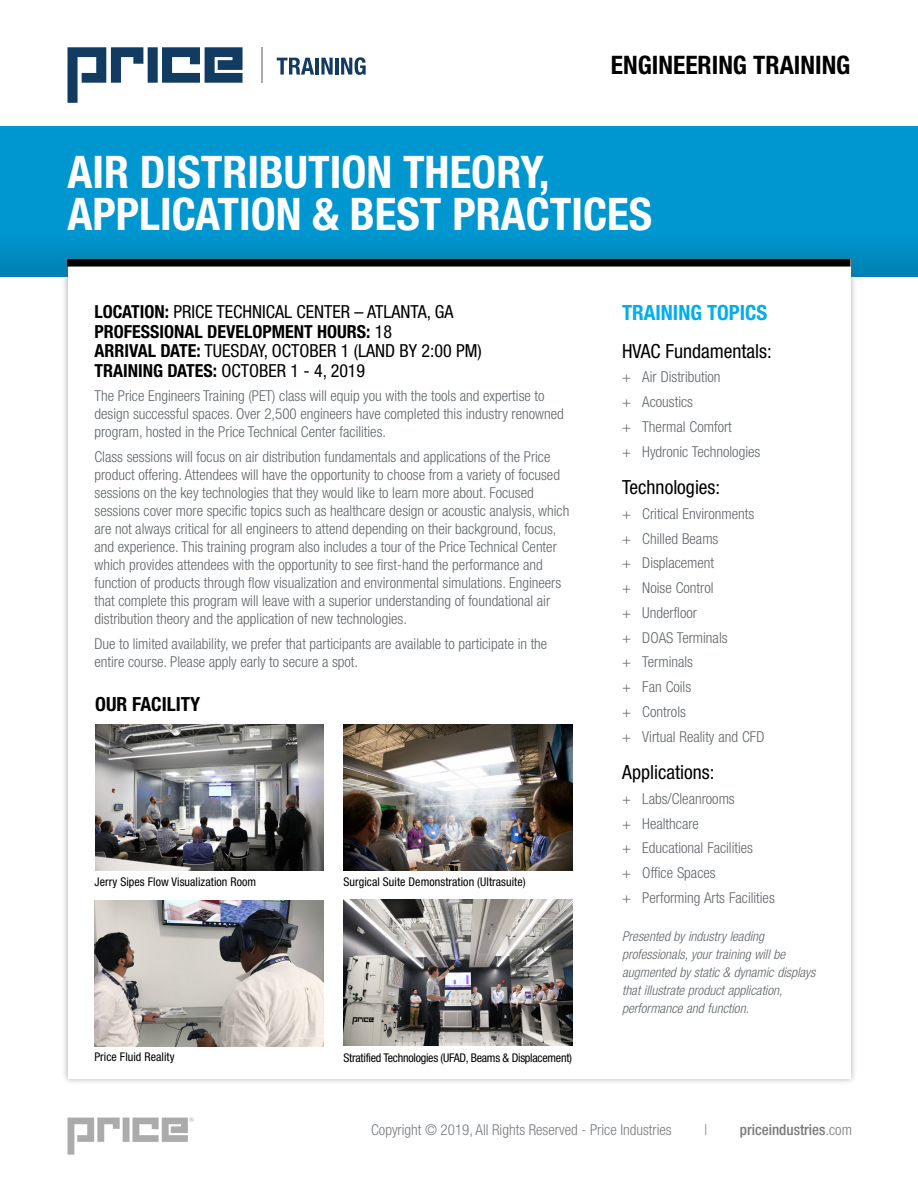
<style>
.page{position:relative;width:918px;height:1188px;background:#fff}
.page>*{position:absolute;margin:0;border:0;box-sizing:border-box;transform-origin:0 0}
.t1{font:700 condensed 45px/42px "Helvetica Neue LT Std";color:#fff}
.t2{font:700 condensed 25.5px "Helvetica Neue LT Std";color:#000}
.t3{font:700 condensed 21px "Helvetica Neue LT Std";color:#00aeef}
.t4{font:condensed 19.5px "Helvetica Neue LT Std";color:#000}
.t5{font:700 condensed 19.5px "Helvetica Neue LT Std";color:#000}
.t6{font:condensed 18px/19.5px "Helvetica Neue LT Std";color:#000}
.t7{font:300 condensed 15px/24.8px "Helvetica Neue LT Std";color:#60666a}
.t8{font:300 condensed 15px "Helvetica Neue LT Std";color:#767c80}
.t9{font:500 condensed 15px "Helvetica Neue LT Std";color:#767c80}
.t10{font:italic 300 condensed 13.5px/18px "Helvetica Neue LT Std";color:#60666a}
.t11{font:condensed 12px "Helvetica Neue LT Std";letter-spacing:.005em;color:#000}
.t12{font:condensed 12px "Helvetica Neue LT Std";letter-spacing:-.02em;color:#000}
.s1{font-weight:700}
.s2{font-weight:300}
</style>
<div class="page">
<div style="left:0;top:126px;width:918px;height:150px;background:#0096d0"></div>
<div style="left:0;top:233px;width:918px;height:43px;background:linear-gradient(to bottom,#0096d0,#0080b2)"></div>
<div style="left:61px;top:253px;width:796px;height:832px;background:#60666a;opacity:.53"></div>
<div style="left:68px;top:259px;width:782px;height:820px;background:#fff"></div>
<div style="left:67px;top:259px;width:783px;height:8px;background:#000"></div>
<img style="left:343px;top:724px;width:229px;height:146px">
<img style="left:343px;top:900px;width:229px;height:146px">
<img style="left:94px;top:901px;width:229px;height:145px">
<img style="left:95px;top:724px;width:228px;height:146px">
<svg style="left:68px;top:1118px;width:52px;height:37px"></svg>
<div style="left:123px;top:1118px;width:7px;height:24px;background:#ababab"></div>
<svg style="left:133px;top:1118px;width:61px;height:24px"></svg>
<svg style="left:277px;top:58px;width:37px;height:17px"></svg>
<hr style="left:315px;top:58px;width:4px;height:17px;background:#123b62">
<svg style="left:321px;top:58px;width:12px;height:17px"></svg>
<hr style="left:335px;top:58px;width:4px;height:17px;background:#123b62">
<svg style="left:341px;top:57px;width:25px;height:18px"></svg>
<hr style="left:261px;top:47px;width:1px;height:35px;background:#aaaaac">
<svg style="left:68px;top:47px;width:75px;height:56px"></svg>
<div style="left:148px;top:47px;width:10px;height:36px;background:#123b62"></div>
<svg style="left:162px;top:47px;width:81px;height:36px"></svg>
<h2 class="t2" style="left:611px;top:50px;width:241px">ENGINEERING TRAINING</h2>
<h1 class="t1" style="left:68px;top:150px;width:586px">AIR DISTRIBUTION THEORY,<br>APPLICATION &amp; BEST PRACTICES</h1>
<p class="t6" style="left:94px;top:302px;width:389px"><span class="s1">LOCATION:</span> PRICE TECHNICAL CENTER – ATLANTA, GA <span class="s1">PROFESSIONAL DEVELOPMENT HOURS:</span> 18<br><span class="s1">ARRIVAL DATE:</span> TUESDAY, OCTOBER 1 (LAND BY 2:00 PM)<br><span class="s1">TRAINING DATES:</span> OCTOBER 1 - 4, 2019</p>
<p class="t7" style="left:94px;top:387px;width:471px;line-height:18px">The Price Engineers Training (PET) class will equip you with the tools and expertise to design successful spaces. Over 2,500 engineers have completed this industry renowned program, hosted in the Price Technical Center facilities.</p>
<p class="t7" style="left:94px;top:448px;width:476px;line-height:18px">Class sessions will focus on air distribution fundamentals and applications of the Price product offering. Attendees will have the opportunity to choose from a variety of focused sessions on the key technologies that they would like to learn more about. Focused sessions cover more specific topics such as healthcare design or acoustic analysis, which are not always critical for all engineers to attend depending on their background, focus, and experience. This training program also includes a tour of the Price Technical Center which provides attendees with the opportunity to see first-hand the performance and function of products through flow visualization and environmental simulations. Engineers that complete this program will leave with a superior understanding of foundational air distribution theory and the application of new technologies.</p>
<p class="t7" style="left:94px;top:634px;width:454px;line-height:18px">Due to limited availability, we prefer that participants are available to participate in the entire course. Please apply early to secure a spot.</p>
<h3 class="t5" style="left:95px;top:692px;width:107px">OUR FACILITY</h3>
<p class="t11" style="left:94px;top:874px;width:163px">Jerry Sipes Flow Visualization Room</p>
<p class="t11" style="left:343px;top:874px;width:184px">Surgical Suite Demonstration (Ultrasuite)</p>
<p class="t11" style="left:94px;top:1050px;width:82px">Price Fluid Reality</p>
<p class="t12" style="left:343px;top:1051px;width:230px">Stratified Technologies (UFAD, Beams &amp; Displacement)</p>
<h3 class="t3" style="left:622px;top:300px;width:147px">TRAINING TOPICS</h3>
<h3 class="t4" style="left:622px;top:340px;width:151px">HVAC Fundamentals:</h3>
<p class="t7" style="left:622px;top:365px;width:140px">+ Air Distribution<br>+ Acoustics<br>+ Thermal Comfort<br>+ Hydronic Technologies</p>
<h3 class="t4" style="left:622px;top:476px;width:100px">Technologies:</h3>
<p class="t7" style="left:622px;top:501px;width:144px">+ Critical Environments + Chilled Beams<br>+ Displacement<br>+ Noise Control<br>+ Underfloor<br>+ DOAS Terminals<br>+ Terminals<br>+ Fan Coils<br>+ Controls<br>+ Virtual Reality and CFD</p>
<h3 class="t4" style="left:622px;top:761px;width:94px">Applications:</h3>
<p class="t7" style="left:622px;top:786px;width:154px">+ Labs/Cleanrooms<br>+ Healthcare<br>+ Educational Facilities<br>+ Office Spaces<br>+ Performing Arts Facilities</p>
<p class="t10" style="left:622px;top:928px;width:195px">Presented by industry leading professionals, your training will be augmented by static &amp; dynamic displays that illustrate product application, performance and function.</p>
<p class="t8" style="left:371px;top:1121px;width:302px">Copyright © 2019, All Rights Reserved - Price Industries</p>
<p class="t8" style="left:704px;top:1121px;width:5px">|</p>
<p class="t9" style="left:740px;top:1121px;width:114px">priceindustries<span class="s2">.com</span></p>
</div>
